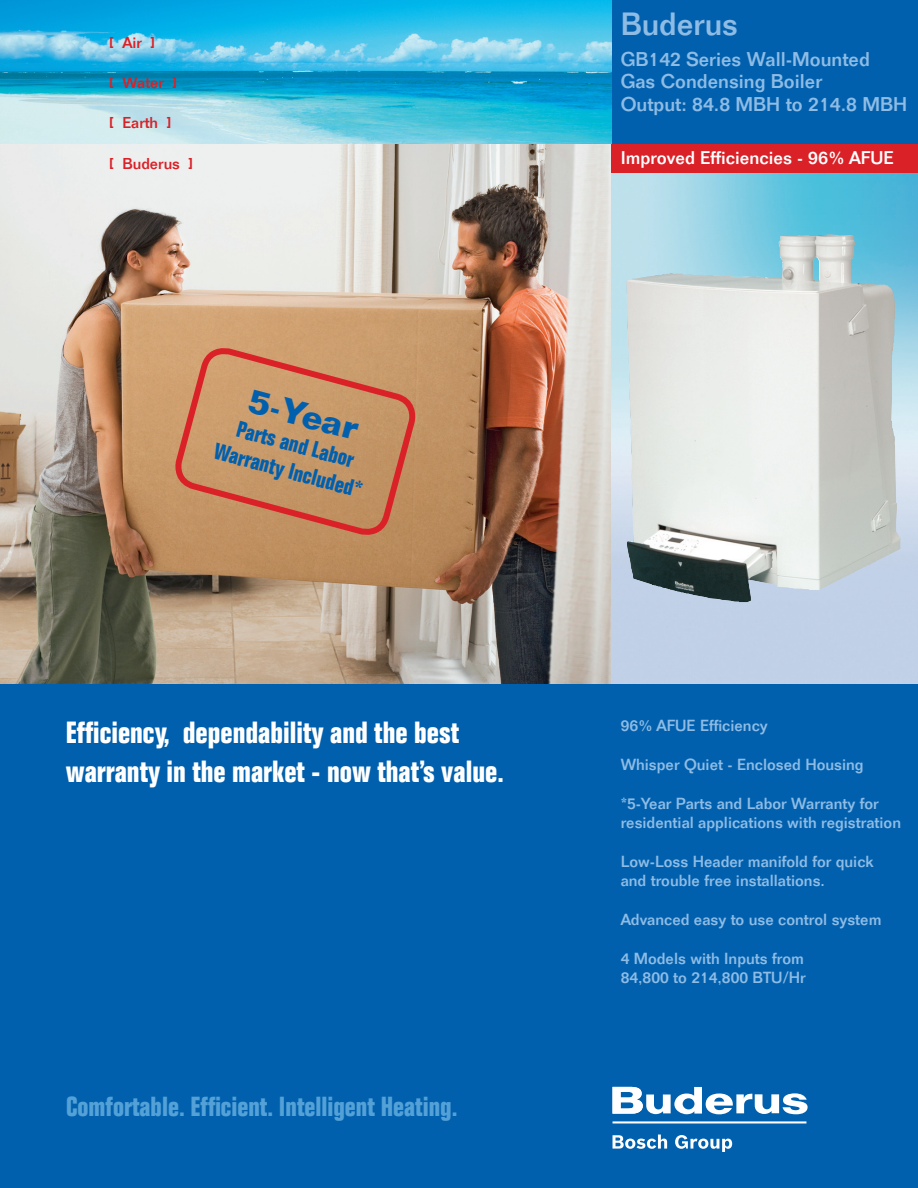
<style>
.page{position:relative;width:918px;height:1188px;background:#fff}
.page>*{position:absolute;margin:0;border:0;box-sizing:border-box;transform-origin:0 0}
.t1{font:700 33.75px "Folio";color:#0160ae}
.t2{font:500 31.5px "Folio";color:#8ebce4}
.t3{font:700 condensed 30px/39px "Folio";color:#fff}
.t4{font:700 condensed 27px "Folio";color:#53a1d7}
.t5{font:700 condensed 22.5px "Folio";color:#0160ae}
.t6{font:500 19.5px "Folio";color:#8ebce4}
.back_pg_bullet{font:500 18px "Folio";color:#fff}
.t7{font:500 15.75px/18.9px "Folio";color:#8ebce4}
.t8{font:500 15.45px "Folio";color:#da2128}
</style>
<div class="page">
<img style="left:0;top:144px;width:612px;height:540px">
<img style="left:612px;top:172px;width:306px;height:512px">
<div style="left:0;top:684px;width:918px;height:504px;background:#0160ae"></div>
<svg style="left:613px;top:1135px;width:54px;height:14px"></svg>
<svg style="left:675px;top:1135px;width:57px;height:17px"></svg>
<hr style="left:613px;top:1121px;width:193px;height:3px;background:#fff">
<svg style="left:612px;top:1087px;width:196px;height:27px"></svg>
<img style="left:0;top:0;width:612px;height:144px">
<div style="left:612px;top:0;width:306px;height:144px;background:#0160ae"></div>
<div style="left:612px;top:144px;width:306px;height:28px;background:#da2128"></div>
<svg style="left:170px;top:344px;width:251px;height:195px;background:#c88e63"></svg>
<img style="left:627px;top:234px;width:274px;height:368px">
<p class="t8" style="left:109px;top:33px;width:48px">[ Air ]</p>
<p class="t8" style="left:109px;top:73px;width:70px">[ Water ]</p>
<p class="t8" style="left:109px;top:114px;width:64px">[ Earth ]</p>
<p class="t8" style="left:109px;top:154px;width:86px">[ Buderus ]</p>
<p class="t1" style="left:254px;top:379px;width:115px;rotate:15deg">5-Year</p>
<p class="t5" style="left:240px;top:417px;width:122px;rotate:15deg">Parts and Labor</p>
<p class="t5" style="left:218px;top:438px;width:155px;rotate:15deg">Warranty Included*</p>
<p class="t3" style="left:66px;top:714px;width:439px">Efficiency, dependability and the best warranty in the market - now that’s value.</p>
<p class="t4" style="left:66px;top:1091px;width:393px">Comfortable. Efficient. Intelligent Heating.</p>
<p class="t2" style="left:621px;top:5px;width:119px">Buderus</p>
<p class="t6" style="left:621px;top:47px;width:251px">GB142 Series Wall-Mounted</p>
<p class="t6" style="left:621px;top:70px;width:203px">Gas Condensing Boiler</p>
<p class="t6" style="left:621px;top:92px;width:288px">Output: 84.8 MBH to 214.8 MBH</p>
<p class="back_pg_bullet" style="left:621px;top:147px;width:275px">Improved Efficiencies - 96% AFUE</p>
<p class="t7" style="left:621px;top:716px;width:149px">96% AFUE Efficiency</p>
<p class="t7" style="left:621px;top:755px;width:245px">Whisper Quiet - Enclosed Housing</p>
<p class="t7" style="left:621px;top:794px;width:282px">*5-Year Parts and Labor Warranty for residential applications with registration</p>
<p class="t7" style="left:621px;top:852px;width:254px">Low-Loss Header manifold for quick and trouble free installations.</p>
<p class="t7" style="left:621px;top:910px;width:262px">Advanced easy to use control system</p>
<p class="t7" style="left:621px;top:949px;width:185px">4 Models with Inputs from</p>
<p class="t7" style="left:621px;top:968px;width:187px">84,800 to 214,800 BTU/Hr</p>
</div>
